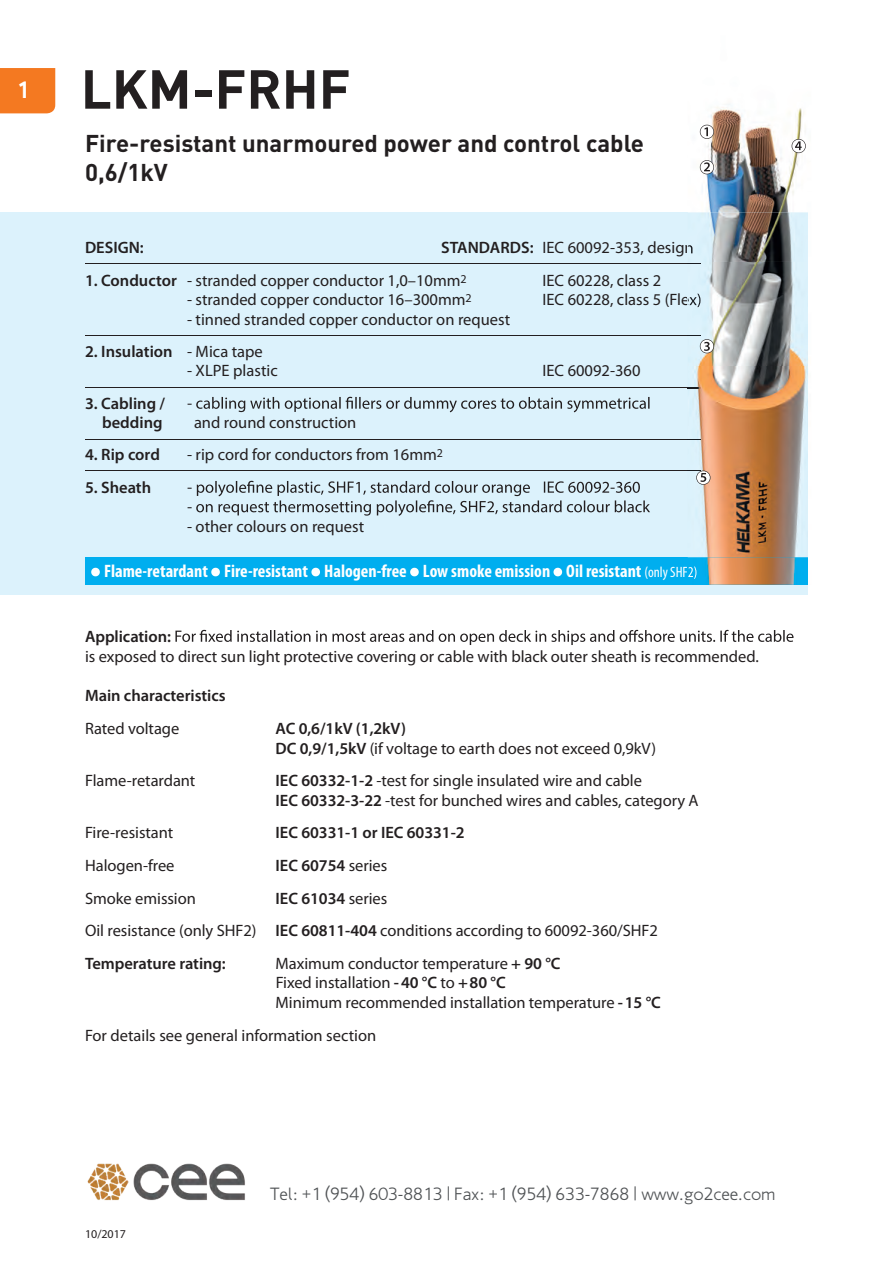
<style>
.page{position:relative;width:893px;height:1263px;background:#fff}
.page>*{position:absolute;margin:0;border:0;box-sizing:border-box;transform-origin:0 0}
.t1{font:700 54px "DIN";color:#231f20}
.t2{font:700 24px/28.8px "DIN";color:#231f20}
.t3{font:700 24px "PF Transport";color:#fff}
.t4{font:700 condensed 18px "Myriad Pro";color:#fff}
.t5{font:300 18px "PF Transport";color:#505355}
.t6{font:16.5px/19.8px "Myriad Pro";letter-spacing:-.005em;color:#231f20}
.t7{font:600 16.5px/19.5px "Myriad Pro";letter-spacing:-.005em;color:#231f20;text-align:right}
.t8{font:12px "Myriad Pro";color:#231f20}
.s1{font-weight:600}
.s2{font-weight:400}
.s3{font-weight:400;font-size:15px}
</style>
<div class="page">
<div style="left:0;top:68px;width:55px;height:45px;background:#f47921"></div>
<div style="left:0;top:213px;width:808px;height:382px;background:#dcf2fc"></div>
<svg style="left:188px;top:397px;width:462px;height:15px"></svg>
<svg style="left:188px;top:481px;width:462px;height:35px"></svg>
<svg style="left:175px;top:630px;width:618px;height:15px"></svg>
<hr style="left:85px;top:335px;width:616px;height:1px;background:#231f20">
<hr style="left:85px;top:388px;width:616px;height:1px;background:#231f20">
<hr style="left:85px;top:439px;width:616px;height:1px;background:#231f20">
<hr style="left:85px;top:471px;width:616px;height:1px;background:#231f20">
<hr style="left:85px;top:263px;width:616px;height:1px;background:#231f20">
<div style="left:85px;top:557px;width:723px;height:28px;background:#00aeef"></div>
<svg style="left:91px;top:568px;width:9px;height:8px"></svg>
<svg style="left:211px;top:568px;width:9px;height:8px"></svg>
<svg style="left:311px;top:568px;width:9px;height:8px"></svg>
<svg style="left:410px;top:568px;width:9px;height:8px"></svg>
<svg style="left:553px;top:568px;width:9px;height:8px"></svg>
<img style="left:688px;top:104px;width:120px;height:109px">
<img style="left:688px;top:213px;width:120px;height:372px">
<img style="left:688px;top:242px;width:4px;height:15px">
<svg style="left:688px;top:245px;width:4px;height:8px"></svg>
<img style="left:688px;top:293px;width:12px;height:1px">
<svg style="left:688px;top:294px;width:12px;height:13px"></svg>
<svg style="left:688px;top:388px;width:13px;height:1px"></svg>
<svg style="left:688px;top:439px;width:13px;height:1px"></svg>
<svg style="left:688px;top:263px;width:13px;height:1px"></svg>
<svg style="left:688px;top:567px;width:8px;height:13px"></svg>
<svg style="left:700px;top:125px;width:14px;height:14px"></svg>
<svg style="left:700px;top:160px;width:14px;height:14px"></svg>
<svg style="left:688px;top:335px;width:26px;height:18px"></svg>
<svg style="left:792px;top:139px;width:14px;height:14px"></svg>
<svg style="left:688px;top:471px;width:22px;height:14px"></svg>
<img style="left:87px;top:1163px;width:158px;height:38px">
<h2 class="t3" style="left:16px;top:76px;width:15px">1</h2>
<h1 class="t1" style="left:81px;top:54px;width:271px">LKM-FRHF</h1>
<h2 class="t2" style="left:85px;top:128px;width:560px">Fire-resistant unarmoured power and control cable<br>0,6/1kV</h2>
<p class="t7" style="left:85px;top:238px;width:60px">DESIGN:</p>
<p class="t6" style="left:441px;top:238px;width:254px"><span class="s1">STANDARDS:</span> IEC 60092-353, design</p>
<p class="t6" style="left:85px;top:270px;width:383px"><span class="s1">1. Conductor</span> - stranded copper conductor 1,0–10mm<sup>2</sup></p>
<p class="t6" style="left:543px;top:270px;width:120px">IEC 60228, class 2</p>
<p class="t6" style="left:187px;top:289px;width:286px">- stranded copper conductor 16–300mm<sup>2</sup></p>
<p class="t6" style="left:543px;top:289px;width:161px">IEC 60228, class 5 (Flex)</p>
<p class="t6" style="left:187px;top:309px;width:325px">- tinned stranded copper conductor on request</p>
<p class="t7" style="left:85px;top:341px;width:179px">2. Insulation <span class="s2">- Mica tape</span></p>
<p class="t6" style="left:187px;top:361px;width:92px">- XLPE plastic</p>
<p class="t6" style="left:543px;top:361px;width:99px">IEC 60092-360</p>
<p class="t7" style="left:85px;top:393px;width:82px">3. Cabling / bedding</p>
<p class="t6" style="left:194px;top:412px;width:164px">and round construction</p>
<p class="t7" style="left:85px;top:445px;width:76px">4. Rip cord</p>
<p class="t6" style="left:187px;top:445px;width:258px">- rip cord for conductors from 16mm<sup>2</sup></p>
<p class="t7" style="left:85px;top:477px;width:68px">5. Sheath</p>
<p class="t6" style="left:187px;top:516px;width:179px">- other colours on request</p>
<p class="t4" style="left:104px;top:560px;width:595px">Flame-retardant Fire-resistant Halogen-free Low smoke emission Oil resistant <span class="s3">(only SHF2)</span></p>
<p class="t7" style="left:85px;top:626px;width:87px">Application:</p>
<p class="t6" style="left:85px;top:646px;width:675px">is exposed to direct sun light protective covering or cable with black outer sheath is recommended.</p>
<p class="t7" style="left:85px;top:685px;width:142px">Main characteristics</p>
<p class="t6" style="left:85px;top:718px;width:96px">Rated voltage</p>
<p class="t6" style="left:276px;top:718px;width:382px"><span class="s1">AC 0,6/1kV (1,2kV)<br>DC 0,9/1,5kV</span> (if voltage to earth does not exceed 0,9kV)</p>
<p class="t6" style="left:85px;top:770px;width:112px">Flame-retardant</p>
<p class="t6" style="left:276px;top:770px;width:425px"><span class="s1">IEC 60332-1-2</span> -test for single insulated wire and cable<br><span class="s1">IEC 60332-3-22</span> -test for bunched wires and cables, category A</p>
<p class="t6" style="left:85px;top:823px;width:90px">Fire-resistant</p>
<p class="t7" style="left:276px;top:823px;width:191px">IEC 60331-1 or IEC 60331-2</p>
<p class="t6" style="left:85px;top:855px;width:91px">Halogen-free</p>
<p class="t7" style="left:276px;top:855px;width:113px">IEC 60754 <span class="s2">series</span></p>
<p class="t6" style="left:85px;top:888px;width:112px">Smoke emission</p>
<p class="t6" style="left:85px;top:881px;width:574px;line-height:32.5px;text-indent:190px"><span class="s1">IEC 61034</span> series<br>Oil resistance (only SHF2) <span class="s1">IEC 60811-404</span> conditions according to 60092-360/SHF2<br><span class="s1">Temperature rating:</span></p>
<p class="t6" style="left:276px;top:953px;width:387px">Maximum conductor temperature <span class="s1">+ 90 °C<br></span>Fixed installation <span class="s1">- 40 °C</span> to <span class="s1">+80 °C<br></span>Minimum recommended installation temperature <span class="s1">- 15 °C</span></p>
<p class="t6" style="left:85px;top:1025px;width:293px">For details see general information section</p>
<p class="t8" style="left:85px;top:1226px;width:43px">10/2017</p>
<p class="t5" style="left:270px;top:1184px;width:507px">Tel: +1 (954) 603-8813 | Fax: +1 (954) 633-7868 | www.go2cee.com</p>
</div>
